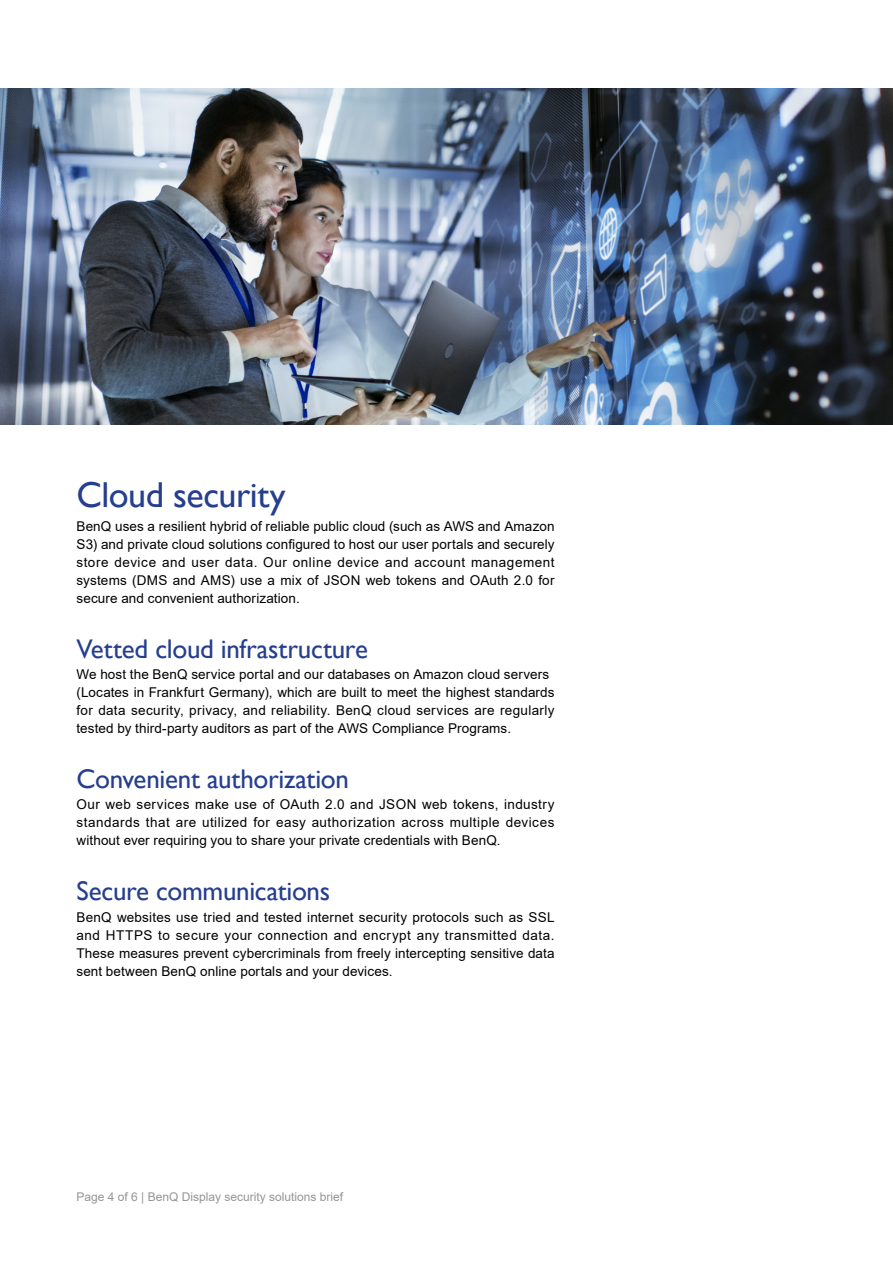
<style>
.page{position:relative;width:893px;height:1263px;background:#fff}
.page>*{position:absolute;margin:0;border:0;box-sizing:border-box;transform-origin:0 0}
.t1{font:36px "Gill Sans";letter-spacing:-.015em;color:#253f8e}
.t2{font:27px "Gill Sans";letter-spacing:-.01em;color:#253f8e}
.t3{font:13.5px/18px "Arial";letter-spacing:.005em;color:#000;text-align:justify}
.t4{font:12px "Arial";color:#939598}
</style>
<div class="page">
<img style="left:0;top:89px;width:893px;height:336px">
<p class="t1" style="left:77px;top:473px;width:211px">Cloud security</p>
<p class="t3" style="left:77px;top:517px;width:480px">BenQ uses a resilient hybrid of reliable public cloud (such as AWS and Amazon S3) and private cloud solutions configured to host our user portals and securely store device and user data. Our online device and account management systems (DMS and AMS) use a mix of JSON web tokens and OAuth 2.0 for secure and convenient authorization.</p>
<p class="t2" style="left:77px;top:633px;width:293px">Vetted cloud infrastructure</p>
<p class="t3" style="left:77px;top:665px;width:474px">We host the BenQ service portal and our databases on Amazon cloud servers</p>
<p class="t3" style="left:77px;top:683px;width:479px">(Locates in Frankfurt Germany), which are built to meet the highest standards for data security, privacy, and reliability. BenQ cloud services are regularly tested by third-party auditors as part of the AWS Compliance Programs.</p>
<p class="t2" style="left:77px;top:763px;width:274px">Convenient authorization</p>
<p class="t3" style="left:77px;top:795px;width:480px">Our web services make use of OAuth 2.0 and JSON web tokens, industry standards that are utilized for easy authorization across multiple devices without ever requiring you to share your private credentials with BenQ.</p>
<p class="t2" style="left:77px;top:875px;width:255px">Secure communications</p>
<p class="t3" style="left:77px;top:908px;width:480px">BenQ websites use tried and tested internet security protocols such as SSL and HTTPS to secure your connection and encrypt any transmitted data.<br>These measures prevent cybercriminals from freely intercepting sensitive data sent between BenQ online portals and your devices.</p>
<p class="t4" style="left:77px;top:1188px;width:268px">Page 4 of 6 | BenQ Display security solutions brief</p>
</div>
